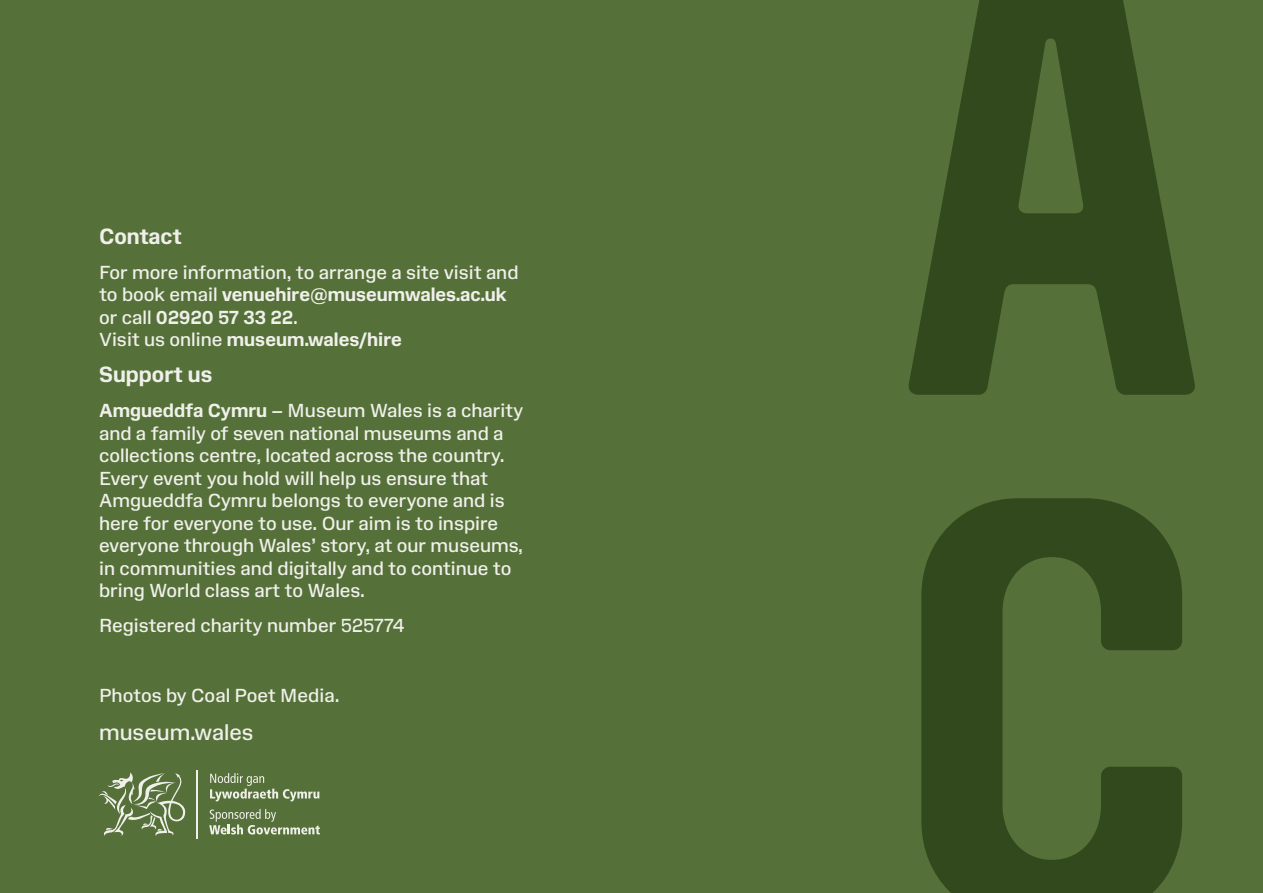
<style>
.page{position:relative;width:1263px;height:893px;background:#557038}
.page>*{position:absolute;margin:0;border:0;box-sizing:border-box;transform-origin:0 0}
.t1{font:700 21px "Amgueddfa Body";color:#f0f0eb}
.t2{font:21px "Amgueddfa Body";color:#f0f0eb}
.t3{font:18px/22.5px "Amgueddfa Body";color:#f0f0eb}
.s1{font-weight:700}
</style>
<div class="page">
<svg style="left:908px;top:0;width:287px;height:395px;fill:#32491d"></svg>
<svg style="left:921px;top:498px;width:261px;height:395px;fill:#32491d"></svg>
<hr style="left:197px;top:771px;width:1px;height:68px;background:#f0f0eb">
<svg style="left:210px;top:773px;width:109px;height:28px"></svg>
<svg style="left:209px;top:809px;width:111px;height:25px"></svg>
<svg style="left:99px;top:772px;width:86px;height:64px"></svg>
<p class="t1" style="left:99px;top:223px;width:84px">Contact</p>
<p class="t3" style="left:99px;top:261px;width:421px">For more information, to arrange a site visit and to book email <span class="s1">venuehire@museumwales.ac.uk </span>or call <span class="s1">02920 57 33 22</span>.<br>Visit us online <span class="s1">museum.wales/hire</span></p>
<p class="t1" style="left:99px;top:361px;width:115px">Support us</p>
<p class="t3" style="left:99px;top:399px;width:426px"><span class="s1">Amgueddfa Cymru</span> – Museum Wales is a charity and a family of seven national museums and a collections centre, located across the country.<br>Every event you hold will help us ensure that Amgueddfa Cymru belongs to everyone and is here for everyone to use. Our aim is to inspire everyone through Wales’ story, at our museums, in communities and digitally and to continue to bring World class art to Wales.</p>
<p class="t3" style="left:99px;top:615px;width:307px">Registered charity number 525774</p>
<p class="t3" style="left:99px;top:684px;width:242px">Photos by Coal Poet Media.</p>
<p class="t2" style="left:99px;top:719px;width:156px">museum.wales</p>
</div>
